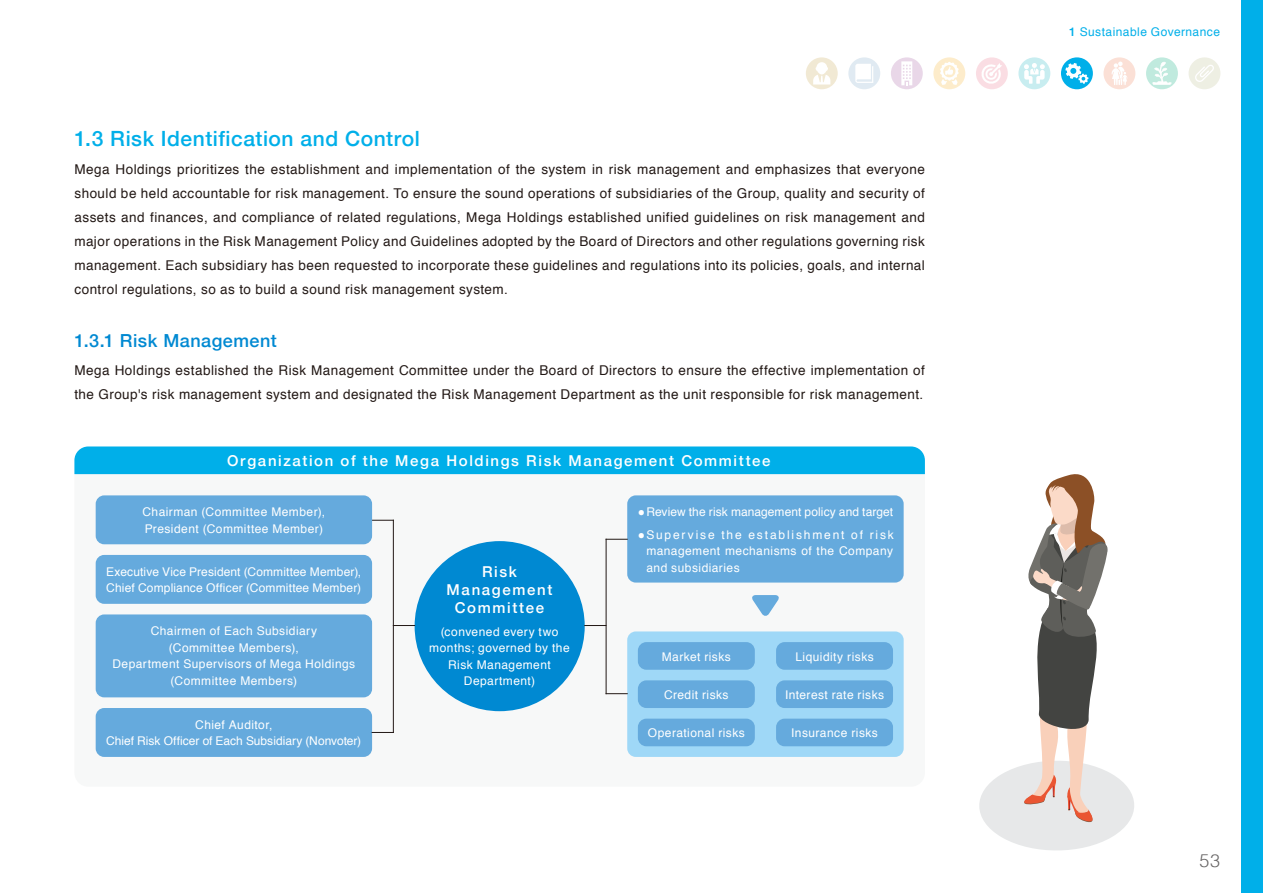
<style>
.page{position:relative;width:1263px;height:893px;background:#fff}
.page>*{position:absolute;margin:0;border:0;box-sizing:border-box;transform-origin:0 0}
.t1{font:500 21px "Helvetica Neue";letter-spacing:.025em;color:#00afe9}
.t2{font:500 18px "Helvetica Neue";letter-spacing:.03em;color:#0089d2}
.t3{font:300 18px "Helvetica";color:#666464}
.t4{font:500 15px/18px "Helvetica Neue";letter-spacing:.11em;color:#fff;text-align:center}
.t5{font:13.5px/24px "Helvetica";letter-spacing:.035em;color:#221815;text-align:justify}
.t6{font:12px/16.5px "Helvetica";letter-spacing:.035em;color:#fff;text-align:center}
.t7{font:12px/16.5px "Helvetica";letter-spacing:.01em;color:#fff}
.t8{font:12px/16.5px "Helvetica";color:#fff;text-align:center}
.t9{font:12px "Helvetica";letter-spacing:.005em;color:#fff}
.t10{font:12px "Helvetica";letter-spacing:.04em;color:#00afe9}
.s1{font-family:"Helvetica Neue";font-weight:500}
</style>
<div class="page">
<svg style="left:74px;top:474px;width:851px;height:283px"></svg>
<div style="left:74px;top:446px;width:851px;height:28px;background:#00afe9"></div>
<svg style="left:372px;top:520px;width:21px;height:1px"></svg>
<div style="left:96px;top:614px;width:276px;height:83px;background:#65aadd;border-radius:9px"></div>
<div style="left:627px;top:495px;width:277px;height:88px;background:#65aadd;border-radius:9px"></div>
<svg style="left:751px;top:595px;width:29px;height:22px"></svg>
<div style="left:96px;top:495px;width:276px;height:49px;background:#65aadd;border-radius:9px"></div>
<div style="left:96px;top:555px;width:276px;height:49px;background:#65aadd;border-radius:9px"></div>
<div style="left:96px;top:708px;width:276px;height:49px;background:#65aadd;border-radius:9px"></div>
<div style="left:415px;top:541px;width:170px;height:170px;background:#0089d2;border-radius:50%"></div>
<div style="left:627px;top:631px;width:277px;height:126px;background:#9fd8f7;border-radius:9px"></div>
<div style="left:638px;top:642px;width:117px;height:28px;background:#65aadd;border-radius:9px"></div>
<div style="left:776px;top:642px;width:117px;height:28px;background:#65aadd;border-radius:9px"></div>
<div style="left:638px;top:680px;width:117px;height:28px;background:#65aadd;border-radius:9px"></div>
<div style="left:776px;top:680px;width:117px;height:28px;background:#65aadd;border-radius:9px"></div>
<div style="left:638px;top:719px;width:117px;height:27px;background:#65aadd;border-radius:9px"></div>
<div style="left:776px;top:719px;width:117px;height:27px;background:#65aadd;border-radius:9px"></div>
<svg style="left:394px;top:625px;width:21px;height:1px"></svg>
<svg style="left:585px;top:625px;width:21px;height:1px"></svg>
<svg style="left:607px;top:539px;width:20px;height:1px"></svg>
<svg style="left:607px;top:693px;width:20px;height:1px"></svg>
<svg style="left:372px;top:732px;width:21px;height:1px"></svg>
<hr style="left:393px;top:520px;width:1px;height:212px;background:#221815">
<hr style="left:606px;top:539px;width:1px;height:155px;background:#221815">
<svg style="left:979px;top:474px;width:155px;height:376px"></svg>
<div style="left:1242px;top:0;width:21px;height:893px;background:#00afe9"></div>
<svg style="left:933px;top:57px;width:32px;height:32px"></svg>
<svg style="left:940px;top:62px;width:19px;height:23px"></svg>
<div style="left:891px;top:57px;width:32px;height:32px;background:#e9d7e8;border-radius:50%"></div>
<svg style="left:901px;top:61px;width:11px;height:24px"></svg>
<div style="left:848px;top:57px;width:32px;height:32px;background:#e0eaf2;border-radius:50%"></div>
<svg style="left:855px;top:64px;width:18px;height:19px"></svg>
<div style="left:976px;top:57px;width:32px;height:32px;background:linear-gradient(to bottom,#fae1e6,#fadde3);border-radius:50%"></div>
<svg style="left:980px;top:63px;width:22px;height:22px"></svg>
<svg style="left:1018px;top:57px;width:32px;height:32px"></svg>
<svg style="left:1024px;top:63px;width:21px;height:21px"></svg>
<div style="left:1061px;top:57px;width:32px;height:32px;background:#00afe9;border-radius:50%"></div>
<svg style="left:1065px;top:63px;width:23px;height:21px"></svg>
<div style="left:1103px;top:57px;width:32px;height:32px;background:#fbe0d6;border-radius:50%"></div>
<svg style="left:1111px;top:62px;width:16px;height:23px"></svg>
<div style="left:1188px;top:57px;width:32px;height:32px;background:#eeefe3;border-radius:50%"></div>
<svg style="left:1195px;top:65px;width:19px;height:17px"></svg>
<svg style="left:1146px;top:57px;width:32px;height:32px"></svg>
<svg style="left:1152px;top:62px;width:20px;height:23px"></svg>
<svg style="left:806px;top:57px;width:32px;height:32px"></svg>
<svg style="left:813px;top:62px;width:17px;height:23px"></svg>
<h1 class="t1" style="left:74px;top:121px;width:347px">1.3 Risk Identification and Control</h1>
<p class="t5" style="left:74px;top:158px;width:852px">Mega Holdings prioritizes the establishment and implementation of the system in risk management and emphasizes that everyone should be held accountable for risk management. To ensure the sound operations of subsidiaries of the Group, quality and security of assets and finances, and compliance of related regulations, Mega Holdings established unified guidelines on risk management and major operations in the Risk Management Policy and Guidelines adopted by the Board of Directors and other regulations governing risk management. Each subsidiary has been requested to incorporate these guidelines and regulations into its policies, goals, and internal control regulations, so as to build a sound risk management system.</p>
<h2 class="t2" style="left:74px;top:326px;width:204px">1.3.1 Risk Management</h2>
<p class="t5" style="left:74px;top:359px;width:852px">Mega Holdings established the Risk Management Committee under the Board of Directors to ensure the effective implementation of the Group's risk management system and designated the Risk Management Department as the unit responsible for risk management.</p>
<p class="t4" style="left:227px;top:450px;width:545px">Organization of the Mega Holdings Risk Management Committee</p>
<p class="t6" style="left:143px;top:504px;width:184px;text-align:left">Chairman (Committee Member),<br>President (Committee Member)</p>
<p class="t7" style="left:106px;top:564px;width:256px">Executive Vice President (Committee Member),<br>Chief Compliance Officer (Committee Member)</p>
<p class="t6" style="left:112px;top:623px;width:244px">Chairmen of Each Subsidiary<br>(Committee Members),<br>Department Supervisors of Mega Holdings (Committee Members)</p>
<p class="t8" style="left:106px;top:717px;width:256px">Chief Auditor,<br>Chief Risk Officer of Each Subsidiary (Nonvoter)</p>
<p class="t4" style="left:447px;top:562px;width:107px">Risk<br>Management<br>Committee</p>
<p class="t6" style="left:429px;top:624px;width:142px">(convened every two months; governed by the<br>Risk Management<br>Department)</p>
<p class="t9" style="left:638px;top:503px;width:257px">● Review the risk management policy and target</p>
<p class="t6" style="left:646px;top:527px;width:249px;text-align:justify;text-indent:-9px">● Supervise the establishment of risk management mechanisms of the Company and subsidiaries</p>
<p class="t6" style="left:662px;top:649px;width:71px">Market risks</p>
<p class="t6" style="left:795px;top:649px;width:80px">Liquidity risks</p>
<p class="t6" style="left:664px;top:687px;width:66px">Credit risks</p>
<p class="t6" style="left:785px;top:687px;width:101px">Interest rate risks</p>
<p class="t6" style="left:648px;top:725px;width:98px">Operational risks</p>
<p class="t6" style="left:791px;top:725px;width:88px">Insurance risks</p>
<p class="t10" style="left:1069px;top:22px;width:152px"><span class="s1">1</span> Sustainable Governance</p>
<h2 class="t3" style="left:1199px;top:846px;width:22px">53</h2>
</div>
